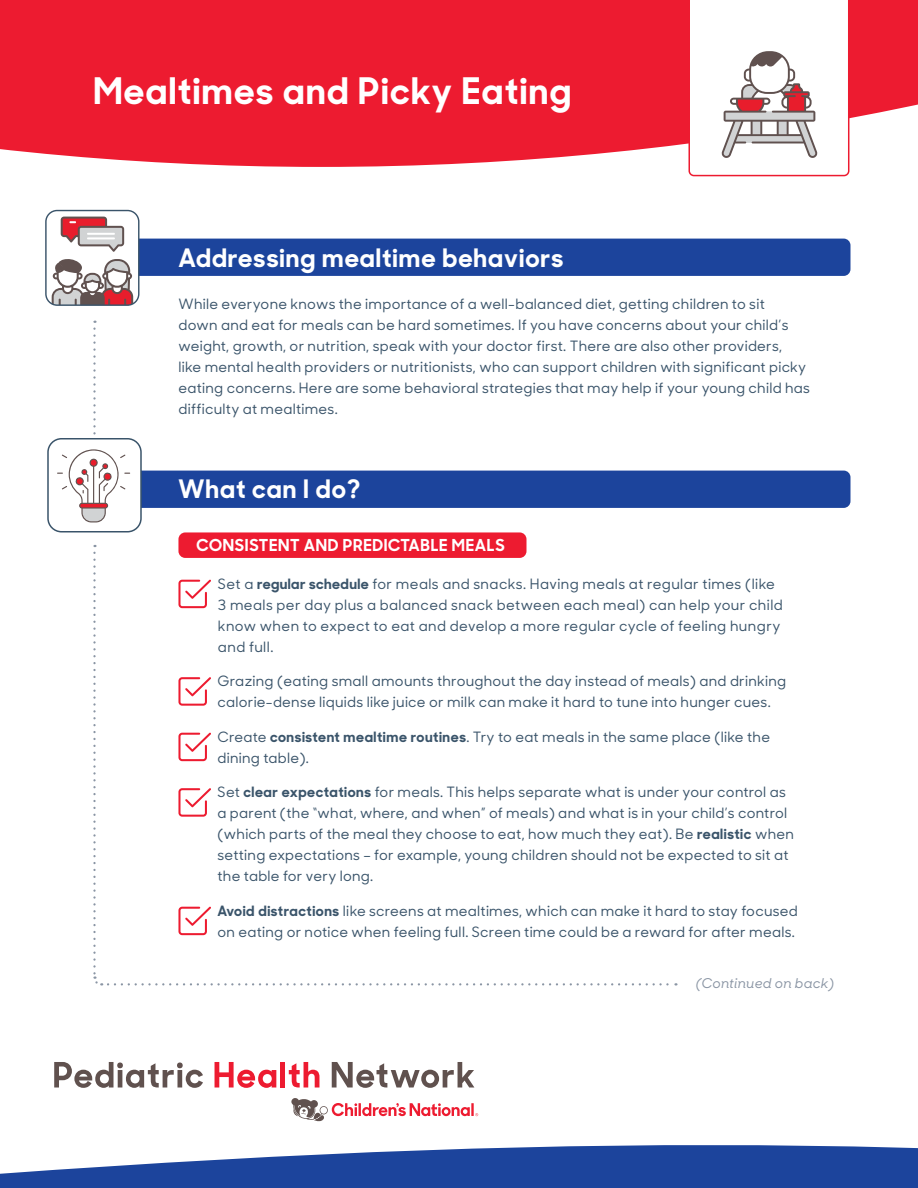
<style>
.page{position:relative;width:918px;height:1188px;background:#fff}
.page>*{position:absolute;margin:0;border:0;box-sizing:border-box;transform-origin:0 0}
.head1{font:700 36.6px "Sharp Sans Display No 1";letter-spacing:.04em;color:#fff}
.head2{font:700 25.5px "Sharp Sans Display No 1";letter-spacing:.04em;color:#fff}
.head3{font:700 16.5px "Sharp Sans Display No 1";letter-spacing:.04em;color:#fff}
.Body_copy{font:500 14.25px/21px "Sharp Sans Display No 1";letter-spacing:.02em;color:#3a546a}
.Body_copy-2{font:italic 500 13.5px "Sharp Sans Display No 1";letter-spacing:.02em;color:#8a95a4}
.s1{font-weight:700}
</style>
<div class="page">
<svg style="left:0;top:0;width:918px;height:167px;background:#ee2a3e"></svg>
<svg style="left:93px;top:553px;width:9px;height:433px"></svg>
<svg style="left:108px;top:983px;width:568px;height:3px"></svg>
<div style="left:93px;top:471px;width:757px;height:37px;background:#1c449c;border-radius:7px"></div>
<div style="left:110px;top:239px;width:741px;height:37px;background:#1c449c;border-radius:7px"></div>
<div style="left:46px;top:211px;width:93px;height:94px;background:#fff;border-radius:11px"></div>
<svg style="left:52px;top:259px;width:81px;height:45px"></svg>
<svg style="left:61px;top:217px;width:63px;height:35px"></svg>
<hr style="left:87px;top:237px;width:28px;height:2px;background:#fff">
<hr style="left:87px;top:233px;width:28px;height:2px;background:#fff">
<div style="left:45px;top:210px;width:94px;height:96px;border:1px solid #3a546a;border-radius:11px"></div>
<svg style="left:689px;top:0;width:160px;height:176px"></svg>
<div style="left:48px;top:439px;width:93px;height:93px;background:#fff;border-radius:14px"></div>
<div style="left:47px;top:438px;width:95px;height:94px;border:2px solid #3a546a;border-radius:14px"></div>
<div style="left:178px;top:532px;width:349px;height:26px;background:#ed1b30;border-radius:7px"></div>
<svg style="left:178px;top:580px;width:33px;height:28px"></svg>
<svg style="left:178px;top:677px;width:33px;height:29px"></svg>
<svg style="left:178px;top:733px;width:33px;height:28px"></svg>
<svg style="left:178px;top:788px;width:33px;height:29px"></svg>
<svg style="left:178px;top:907px;width:33px;height:28px"></svg>
<svg style="left:54px;top:1062px;width:149px;height:24px"></svg>
<svg style="left:215px;top:1062px;width:61px;height:24px"></svg>
<div style="left:280px;top:1062px;width:5px;height:26px;background:#ed1b30"></div>
<svg style="left:289px;top:1062px;width:30px;height:24px"></svg>
<svg style="left:332px;top:1062px;width:142px;height:24px"></svg>
<svg style="left:0;top:1086px;width:918px;height:102px"></svg>
<svg style="left:57px;top:329px;width:73px;height:193px"></svg>
<h1 class="head1" style="left:93px;top:60px;width:479px">Mealtimes and Picky Eating</h1>
<h2 class="head2" style="left:178px;top:236px;width:386px">Addressing mealtime behaviors</h2>
<p class="Body_copy" style="left:178px;top:293px;width:633px">While everyone knows the importance of a well-balanced diet, getting children to sit<br>down and eat for meals can be hard sometimes. If you have concerns about your child’s weight, growth, or nutrition, speak with your doctor first. There are also other providers,<br>like mental health providers or nutritionists, who can support children with significant picky eating concerns. Here are some behavioral strategies that may help if your young child has difficulty at mealtimes.</p>
<h2 class="head2" style="left:178px;top:468px;width:183px">What can I do?</h2>
<h3 class="head3" style="left:197px;top:531px;width:310px">CONSISTENT AND PREDICTABLE MEALS</h3>
<p class="Body_copy" style="left:218px;top:572px;width:566px">Set a <span class="s1">regular schedule</span> for meals and snacks. Having meals at regular times (like 3 meals per day plus a balanced snack between each meal) can help your child know when to expect to eat and develop a more regular cycle of feeling hungry and full.</p>
<p class="Body_copy" style="left:218px;top:670px;width:570px">Grazing (eating small amounts throughout the day instead of meals) and drinking calorie-dense liquids like juice or milk can make it hard to tune into hunger cues.</p>
<p class="Body_copy" style="left:218px;top:725px;width:554px">Create <span class="s1">consistent mealtime routines</span>. Try to eat meals in the same place (like the dining table).</p>
<p class="Body_copy" style="left:218px;top:781px;width:578px">Set <span class="s1">clear expectations</span> for meals. This helps separate what is under your control as a parent (the “what, where, and when” of meals) and what is in your child’s control (which parts of the meal they choose to eat, how much they eat). Be <span class="s1">realistic</span> when setting expectations – for example, young children should not be expected to sit at the table for very long.</p>
<p class="Body_copy" style="left:218px;top:899px;width:582px"><span class="s1">Avoid distractions</span> like screens at mealtimes, which can make it hard to stay focused on eating or notice when feeling full. Screen time could be a reward for after meals.</p>
<p class="Body_copy-2" style="left:696px;top:973px;width:140px">(Continued on back)</p>
</div>
